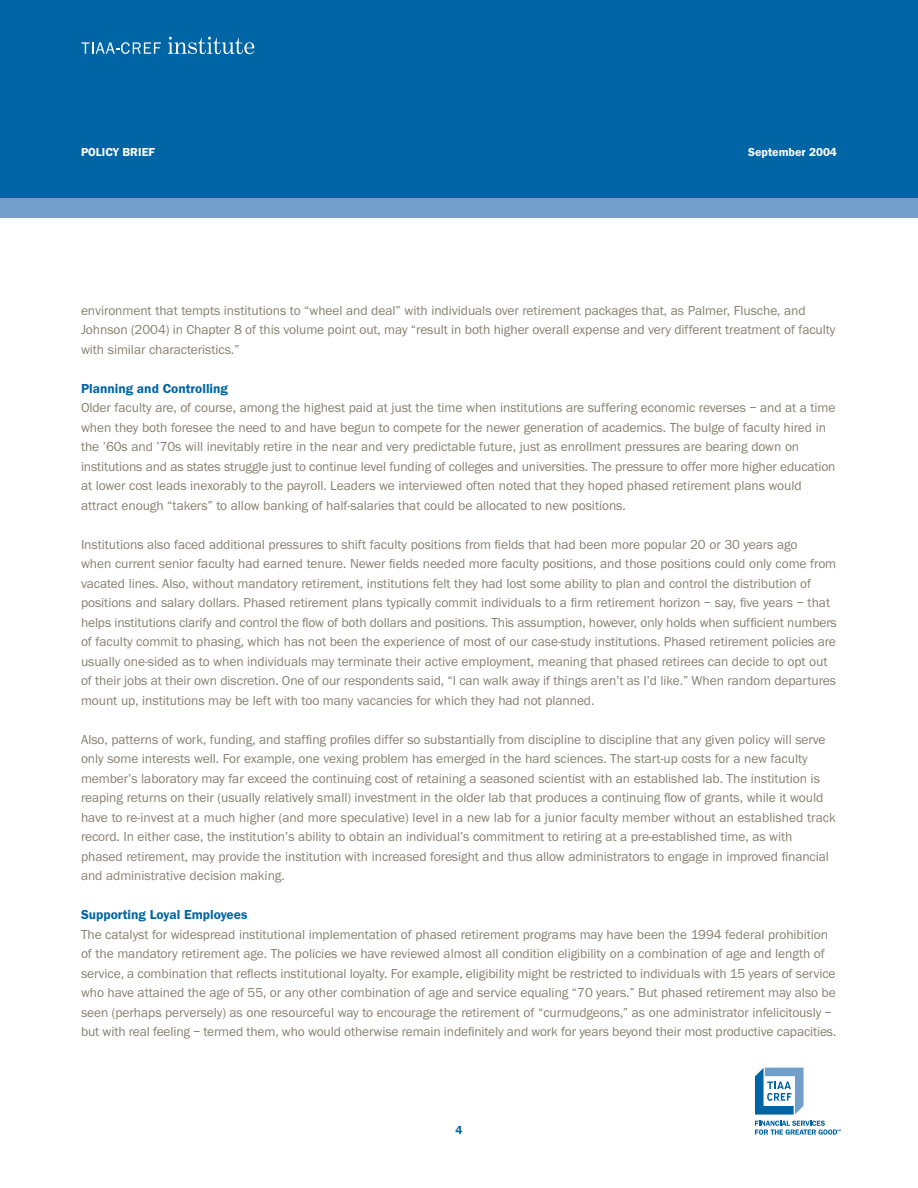
<style>
.page{position:relative;width:918px;height:1188px;background:#fff}
.page>*{position:absolute;margin:0;border:0;box-sizing:border-box;transform-origin:0 0}
.t1{font:13.5px/19.5px "Franklin Got ITC";letter-spacing:-.005em;color:#887f6f}
.t2{font:600 13.5px "Franklin Got ITC";color:#0065a4}
.t3{font:600 12px "Franklin Got ITC";color:#fff}
.t4{font:600 12px "Franklin Got ITC";color:#0065a4}
</style>
<div class="page">
<svg style="left:754px;top:1067px;width:87px;height:68px"></svg>
<div style="left:0;top:0;width:918px;height:198px;background:#0065a4"></div>
<svg style="left:82px;top:42px;width:79px;height:12px"></svg>
<svg style="left:168px;top:37px;width:86px;height:17px"></svg>
<div style="left:0;top:198px;width:918px;height:20px;background:#729eca"></div>
<p class="t3" style="left:81px;top:148px;width:76px">POLICY BRIEF</p>
<p class="t3" style="left:748px;top:148px;width:90px">September 2004</p>
<p class="t1" style="left:81px;top:302px;width:756px">environment that tempts institutions to “wheel and deal” with individuals over retirement packages that, as Palmer, Flusche, and<br>Johnson (2004) in Chapter 8 of this volume point out, may “result in both higher overall expense and very different treatment of faculty with similar characteristics.”</p>
<p class="t2" style="left:81px;top:384px;width:149px">Planning and Controlling</p>
<p class="t1" style="left:81px;top:400px;width:756px">Older faculty are, of course, among the highest paid at just the time when institutions are suffering economic reverses – and at a time when they both foresee the need to and have begun to compete for the newer generation of academics. The bulge of faculty hired in the ’60s and ’70s will inevitably retire in the near and very predictable future, just as enrollment pressures are bearing down on institutions and as states struggle just to continue level funding of colleges and universities. The pressure to offer more higher education at lower cost leads inexorably to the payroll. Leaders we interviewed often noted that they hoped phased retirement plans would attract enough “takers” to allow banking of half-salaries that could be allocated to new positions.</p>
<p class="t1" style="left:81px;top:536px;width:757px">Institutions also faced additional pressures to shift faculty positions from fields that had been more popular 20 or 30 years ago<br>when current senior faculty had earned tenure. Newer fields needed more faculty positions, and those positions could only come from vacated lines. Also, without mandatory retirement, institutions felt they had lost some ability to plan and control the distribution of positions and salary dollars. Phased retirement plans typically commit individuals to a firm retirement horizon – say, five years – that helps institutions clarify and control the flow of both dollars and positions. This assumption, however, only holds when sufficient numbers of faculty commit to phasing, which has not been the experience of most of our case-study institutions. Phased retirement policies are usually one-sided as to when individuals may terminate their active employment, meaning that phased retirees can decide to opt out of their jobs at their own discretion. One of our respondents said, “I can walk away if things aren’t as I’d like.” When random departures mount up, institutions may be left with too many vacancies for which they had not planned.</p>
<p class="t1" style="left:81px;top:731px;width:756px">Also, patterns of work, funding, and staffing profiles differ so substantially from discipline to discipline that any given policy will serve only some interests well. For example, one vexing problem has emerged in the hard sciences. The start-up costs for a new faculty member’s laboratory may far exceed the continuing cost of retaining a seasoned scientist with an established lab. The institution is reaping returns on their (usually relatively small) investment in the older lab that produces a continuing flow of grants, while it would have to re-invest at a much higher (and more speculative) level in a new lab for a junior faculty member without an established track record. In either case, the institution’s ability to obtain an individual’s commitment to retiring at a pre-established time, as with phased retirement, may provide the institution with increased foresight and thus allow administrators to engage in improved financial and administrative decision making.</p>
<p class="t2" style="left:81px;top:911px;width:168px">Supporting Loyal Employees</p>
<p class="t1" style="left:81px;top:926px;width:757px">The catalyst for widespread institutional implementation of phased retirement programs may have been the 1994 federal prohibition of the mandatory retirement age. The policies we have reviewed almost all condition eligibility on a combination of age and length of service, a combination that reflects institutional loyalty. For example, eligibility might be restricted to individuals with 15 years of service who have attained the age of 55, or any other combination of age and service equaling “70 years.” But phased retirement may also be seen (perhaps perversely) as one resourceful way to encourage the retirement of “curmudgeons,” as one administrator infelicitously – but with real feeling – termed them, who would otherwise remain indefinitely and work for years beyond their most productive capacities.</p>
<p class="t4" style="left:456px;top:1126px;width:8px">4</p>
</div>
